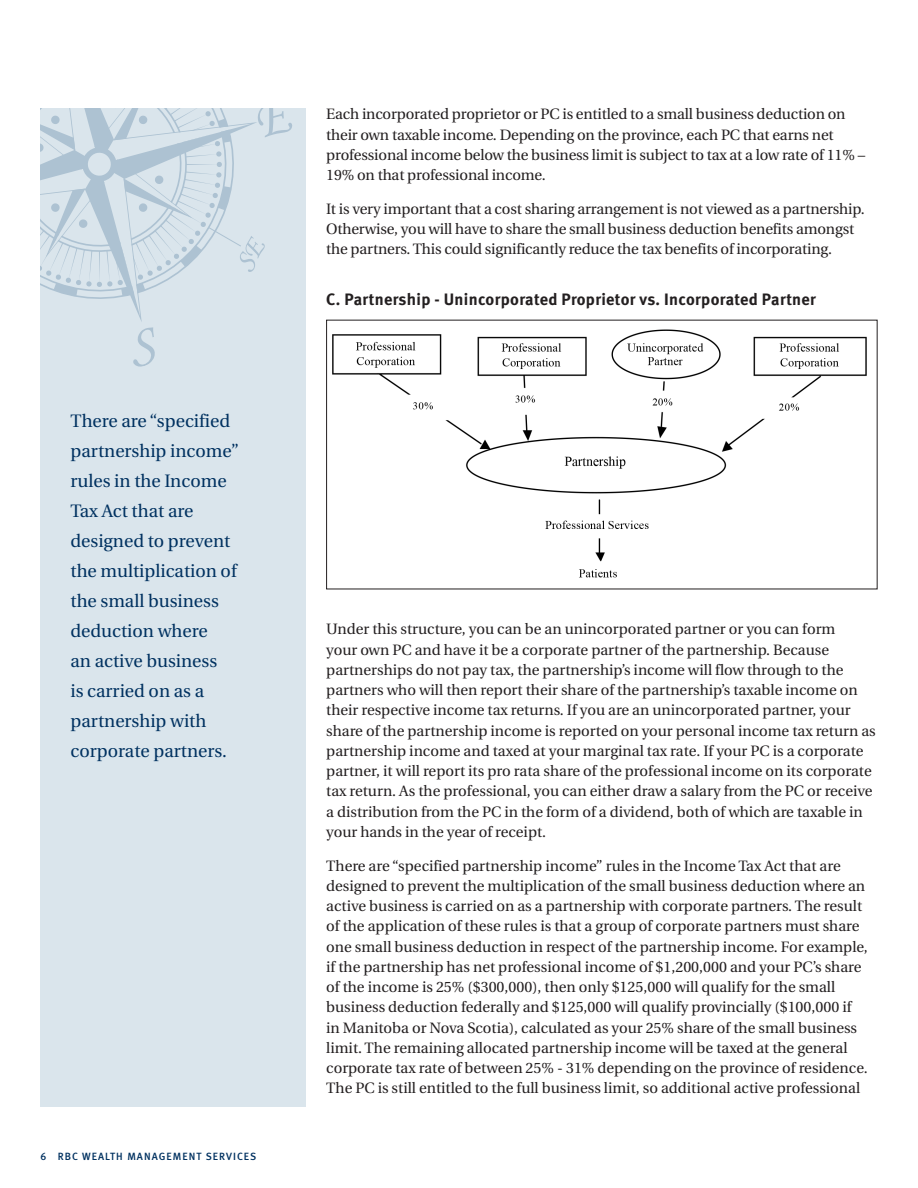
<style>
.page{position:relative;width:918px;height:1188px;background:#fff}
.page>*{position:absolute;margin:0;border:0;box-sizing:border-box;transform-origin:0 0}
.Callout_boxes{font:18px/30px "Utopia";color:#003160}
.Subhead_2nd_Level{font:16.5px "Meta Bold LF";letter-spacing:.02em;color:#231f20}
.Body{font:15px/20.2px "Utopia";color:#231f20}
.t1{font:10.5px "Meta Medium LF";letter-spacing:.1em;color:#003160}
</style>
<div class="page">
<div style="left:40px;top:108px;width:266px;height:999px;background:#dae5ec"></div>
<svg style="left:133px;top:327px;width:22px;height:40px"></svg>
<svg style="left:257px;top:108px;width:35px;height:151px"></svg>
<svg style="left:40px;top:108px;width:217px;height:214px"></svg>
<img style="left:332px;top:329px;width:535px;height:249px">
<p class="Callout_boxes" style="left:70px;top:406px;width:170px">There are “specified partnership income” rules in the Income<br>Tax Act that are designed to prevent the multiplication of the small business deduction where<br>an active business<br>is carried on as a partnership with corporate partners.</p>
<p class="t1" style="left:40px;top:1151px;width:217px">6 RBC WEALTH MANAGEMENT SERVICES</p>
<p class="Body" style="left:326px;top:104px;width:540px">Each incorporated proprietor or PC is entitled to a small business deduction on their own taxable income. Depending on the province, each PC that earns net professional income below the business limit is subject to tax at a low rate of 11% – 19% on that professional income.</p>
<p class="Body" style="left:326px;top:199px;width:540px">It is very important that a cost sharing arrangement is not viewed as a partnership.<br>Otherwise, you will have to share the small business deduction benefits amongst the partners. This could significantly reduce the tax benefits of incorporating.</p>
<p class="Subhead_2nd_Level" style="left:326px;top:289px;width:491px">C. Partnership - Unincorporated Proprietor vs. Incorporated Partner</p>
<p class="Body" style="left:326px;top:619px;width:551px">Under this structure, you can be an unincorporated partner or you can form<br>your own PC and have it be a corporate partner of the partnership. Because partnerships do not pay tax, the partnership’s income will flow through to the partners who will then report their share of the partnership’s taxable income on their respective income tax returns. If you are an unincorporated partner, your share of the partnership income is reported on your personal income tax return as partnership income and taxed at your marginal tax rate. If your PC is a corporate partner, it will report its pro rata share of the professional income on its corporate tax return. As the professional, you can either draw a salary from the PC or receive a distribution from the PC in the form of a dividend, both of which are taxable in your hands in the year of receipt.</p>
<p class="Body" style="left:326px;top:856px;width:543px">There are “specified partnership income” rules in the Income Tax Act that are designed to prevent the multiplication of the small business deduction where an active business is carried on as a partnership with corporate partners. The result of the application of these rules is that a group of corporate partners must share one small business deduction in respect of the partnership income. For example, if the partnership has net professional income of $1,200,000 and your PC’s share of the income is 25% ($300,000), then only $125,000 will qualify for the small business deduction federally and $125,000 will qualify provincially ($100,000 if in Manitoba or Nova Scotia), calculated as your 25% share of the small business limit. The remaining allocated partnership income will be taxed at the general corporate tax rate of between 25% - 31% depending on the province of residence.<br>The PC is still entitled to the full business limit, so additional active professional</p>
</div>
